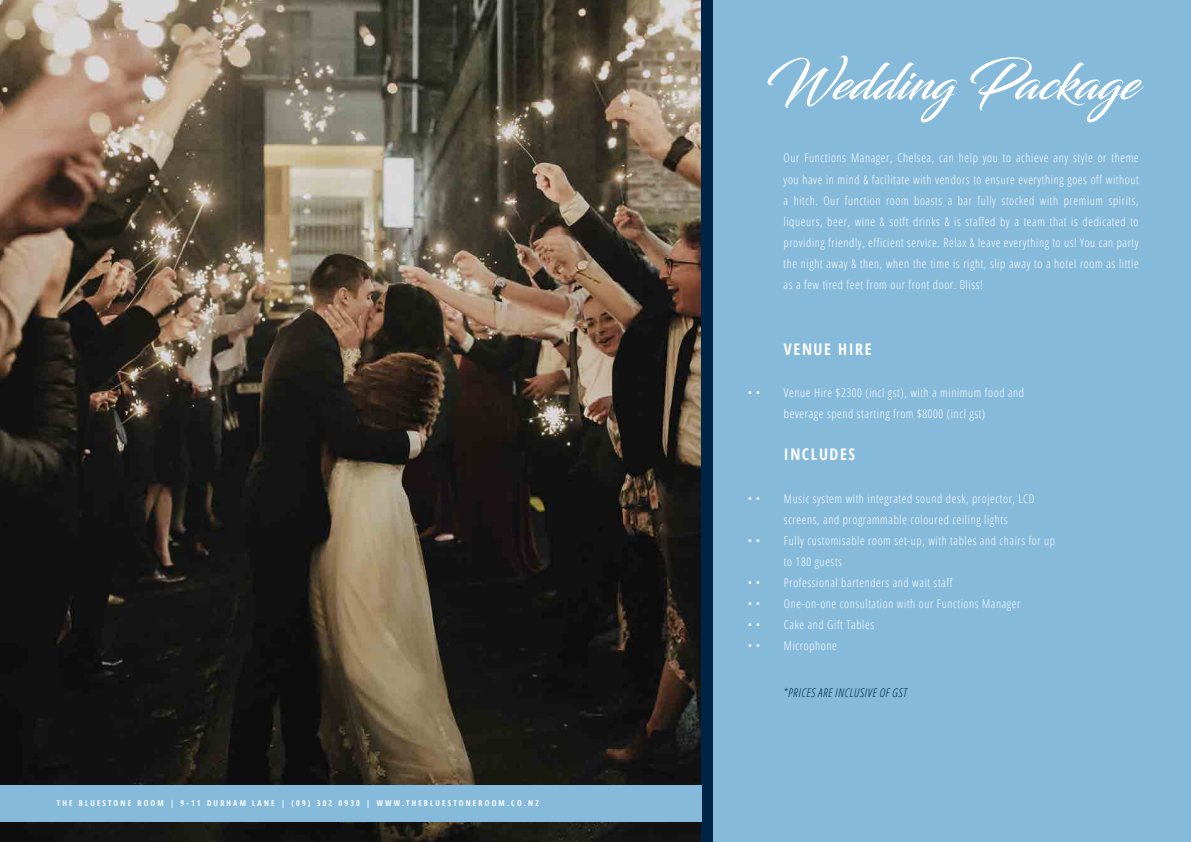
<style>
.page{position:relative;width:1191px;height:842px;background:#fff}
.page>*{position:absolute;margin:0;border:0;box-sizing:border-box;transform-origin:0 0}
.t1{font:50px "Blacksword";color:#fff}
.t2{font:700 condensed 16px "Open Sans";letter-spacing:.1em;color:#fff}
.t3{font:300 condensed 12px/21px "Open Sans";letter-spacing:.05em;color:#fff}
.t4{font:italic 300 condensed 12px "Open Sans";letter-spacing:.05em;color:#002447}
.t5{font:700 condensed 8px "Open Sans";letter-spacing:.27em;color:#fff}
</style>
<div class="page">
<img style="left:0;top:0;width:701px;height:842px">
<div style="left:701px;top:0;width:13px;height:842px;background:#002447"></div>
<div style="left:714px;top:0;width:477px;height:842px;background:#85badb"></div>
<div style="left:0;top:785px;width:701px;height:36px;background:#85badb"></div>
<p class="t5" style="left:57px;top:798px;width:483px">THE BLUESTONE ROOM | 9-11 DURHAM LANE | (09) 302 0930 | WWW.THEBLUESTONEROOM.CO.NZ</p>
<p class="t1" style="left:766px;top:53px;width:374px">Wedding Package</p>
<p class="t3" style="left:783px;top:147px;width:357px;text-align:justify">Our Functions Manager, Chelsea, can help you to achieve any style or theme you have in mind &amp; facilitate with vendors to ensure everything goes off without a hitch. Our function room boasts a bar fully stocked with premium spirits, liqueurs, beer, wine &amp; sotft drinks &amp; is staffed by a team that is dedicated to providing friendly, efficient service. Relax &amp; leave everything to us! You can party the night away &amp; then, when the time is right, slip away to a hotel room as little as a few tired feet from our front door. Bliss!</p>
<p class="t2" style="left:784px;top:338px;width:89px">VENUE HIRE</p>
<p class="t3" style="left:748px;top:382px;width:14px">• •</p>
<p class="t3" style="left:784px;top:382px;width:242px">Venue Hire $2300 (incl gst), with a minimum food and beverage spend starting from $8000 (incl gst)</p>
<p class="t2" style="left:784px;top:443px;width:73px">INCLUDES</p>
<p class="t3" style="left:748px;top:487px;width:14px">• •</p>
<p class="t3" style="left:784px;top:487px;width:252px">Music system with integrated sound desk, projector, LCD screens, and programmable coloured ceiling lights</p>
<p class="t3" style="left:748px;top:529px;width:14px">• •</p>
<p class="t3" style="left:784px;top:529px;width:273px">Fully customisable room set-up, with tables and chairs for up to 180 guests</p>
<p class="t3" style="left:748px;top:571px;width:14px">• •</p>
<p class="t3" style="left:784px;top:571px;width:170px">Professional bartenders and wait staff</p>
<p class="t3" style="left:748px;top:592px;width:14px">• •</p>
<p class="t3" style="left:784px;top:592px;width:238px">One-on-one consultation with our Functions Manager</p>
<p class="t3" style="left:748px;top:613px;width:14px">• •</p>
<p class="t3" style="left:784px;top:613px;width:92px">Cake and Gift Tables</p>
<p class="t3" style="left:748px;top:634px;width:14px">• •</p>
<p class="t3" style="left:784px;top:634px;width:54px">Microphone</p>
<p class="t4" style="left:783px;top:684px;width:125px">*PRICES ARE INCLUSIVE OF GST</p>
</div>
